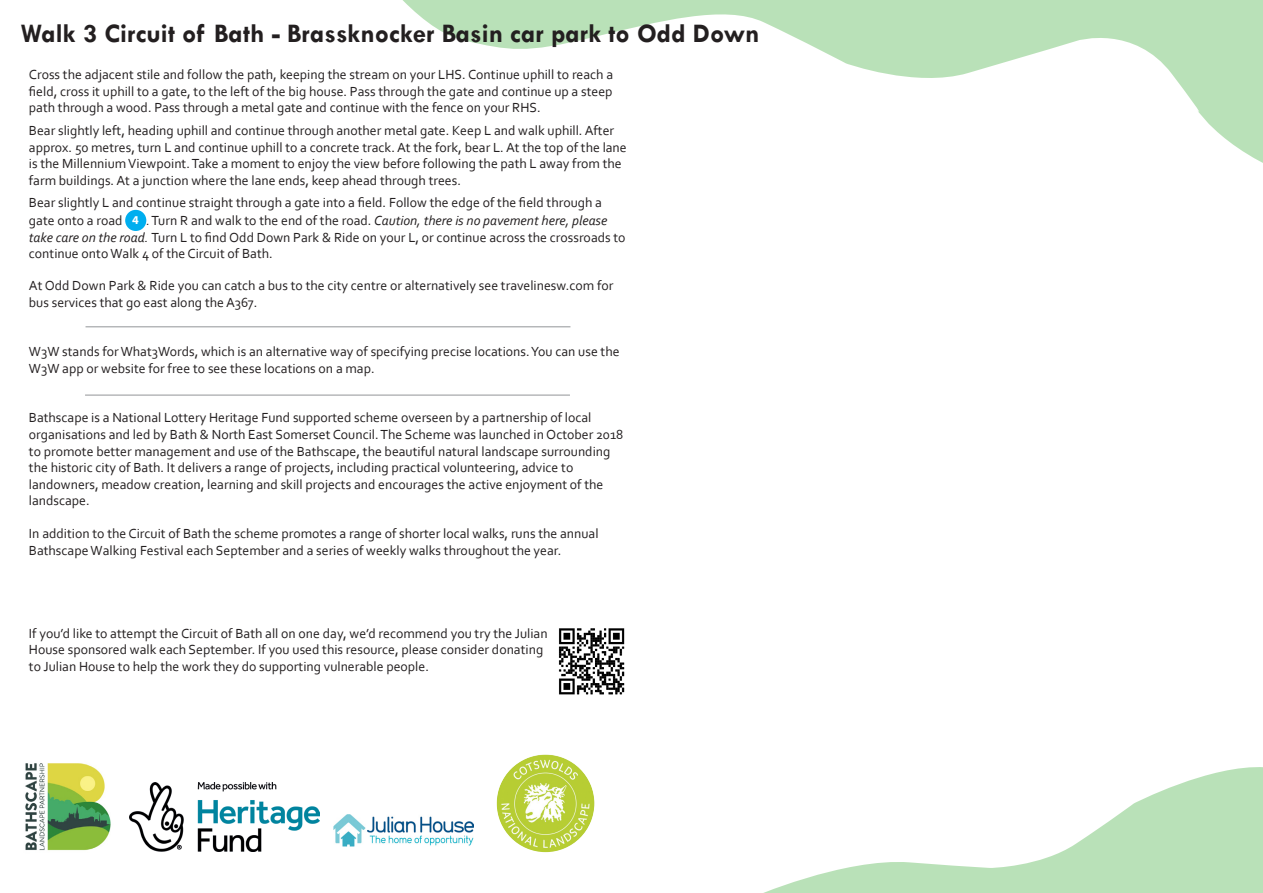
<style>
.page{position:relative;width:1263px;height:893px;background:#fff}
.page>*{position:absolute;margin:0;border:0;box-sizing:border-box;transform-origin:0 0}
.t1{font:700 27px "Tw Cen";color:#231f20}
.t2{font:13.8px/16.5px "Corbel";color:#231f20}
.t3{font:700 12px "Myriad Pro";color:#fff}
.s1{font-size:12.75px}
.s2{font-style:italic}
</style>
<div class="page">
<div style="left:125px;top:210px;width:21px;height:21px;background:#00aeef;border-radius:50%"></div>
<hr style="left:86px;top:326px;width:484px;height:1px;background:#939598">
<hr style="left:85px;top:395px;width:485px;height:1px;background:#939598">
<svg style="left:403px;top:0;width:860px;height:163px"></svg>
<svg style="left:764px;top:767px;width:499px;height:126px"></svg>
<img style="left:558px;top:628px;width:67px;height:67px">
<img style="left:130px;top:783px;width:190px;height:68px">
<img style="left:25px;top:763px;width:86px;height:88px">
<img style="left:497px;top:754px;width:97px;height:98px;border-radius:49px">
<img style="left:334px;top:815px;width:139px;height:30px">
<p class="t1" style="left:21px;top:17px;width:740px">Walk 3 Circuit of Bath - Brassknocker Basin car park to Odd Down</p>
<p class="t2" style="left:29px;top:66px;width:586px;text-align:justify">Cross the adjacent stile and follow the path, keeping the stream on your LHS. Continue uphill to reach a field, cross it uphill to a gate, to the left of the big house. Pass through the gate and continue up a steep path through a wood. Pass through a metal gate and continue with the fence on your RHS.</p>
<p class="t2" style="left:29px;top:122px;width:599px">Bear slightly left, heading uphill and continue through another metal gate. Keep L and walk uphill. After approx. 50 metres, turn L and continue uphill to a concrete track. At the fork, bear L. At the top of the lane is the Millennium Viewpoint. Take a moment to enjoy the view before following the path L away from the farm buildings. At a junction where the lane ends, keep ahead through trees.</p>
<p class="t2" style="left:29px;top:194px;width:575px;line-height:17.7px">Bear slightly L and continue straight through a gate into a field. Follow the edge of the field through a gate onto a road</p>
<p class="t2" style="left:29px;top:212px;width:598px;text-indent:117px"><span class="s1">.</span> Turn R and walk to the end of the road. <span class="s2">Caution, there is no pavement here, please take care on the road.</span> Turn L to find Odd Down Park &amp; Ride on your L, or continue across the crossroads to continue onto Walk 4 of the Circuit of Bath.</p>
<p class="t2" style="left:29px;top:277px;width:586px">At Odd Down Park &amp; Ride you can catch a bus to the city centre or alternatively see travelinesw.com for bus services that go east along the A367.</p>
<p class="t2" style="left:29px;top:343px;width:592px">W3W stands for What3Words, which is an alternative way of specifying precise locations. You can use the<br>W3W app or website for free to see these locations on a map.</p>
<p class="t2" style="left:29px;top:409px;width:596px">Bathscape is a National Lottery Heritage Fund supported scheme overseen by a partnership of local organisations and led by Bath &amp; North East Somerset Council. The Scheme was launched in October 2018 to promote better management and use of the Bathscape, the beautiful natural landscape surrounding the historic city of Bath. It delivers a range of projects, including practical volunteering, advice to landowners, meadow creation, learning and skill projects and encourages the active enjoyment of the landscape.</p>
<p class="t2" style="left:29px;top:525px;width:571px">In addition to the Circuit of Bath the scheme promotes a range of shorter local walks, runs the annual<br>Bathscape Walking Festival each September and a series of weekly walks throughout the year.</p>
<p class="t3" style="left:132px;top:212px;width:8px">4</p>
<p class="t2" style="left:29px;top:625px;width:520px">If you’d like to attempt the Circuit of Bath all on one day, we’d recommend you try the Julian<br>House sponsored walk each September. If you used this resource, please consider donating to Julian House to help the work they do supporting vulnerable people.</p>
</div>
